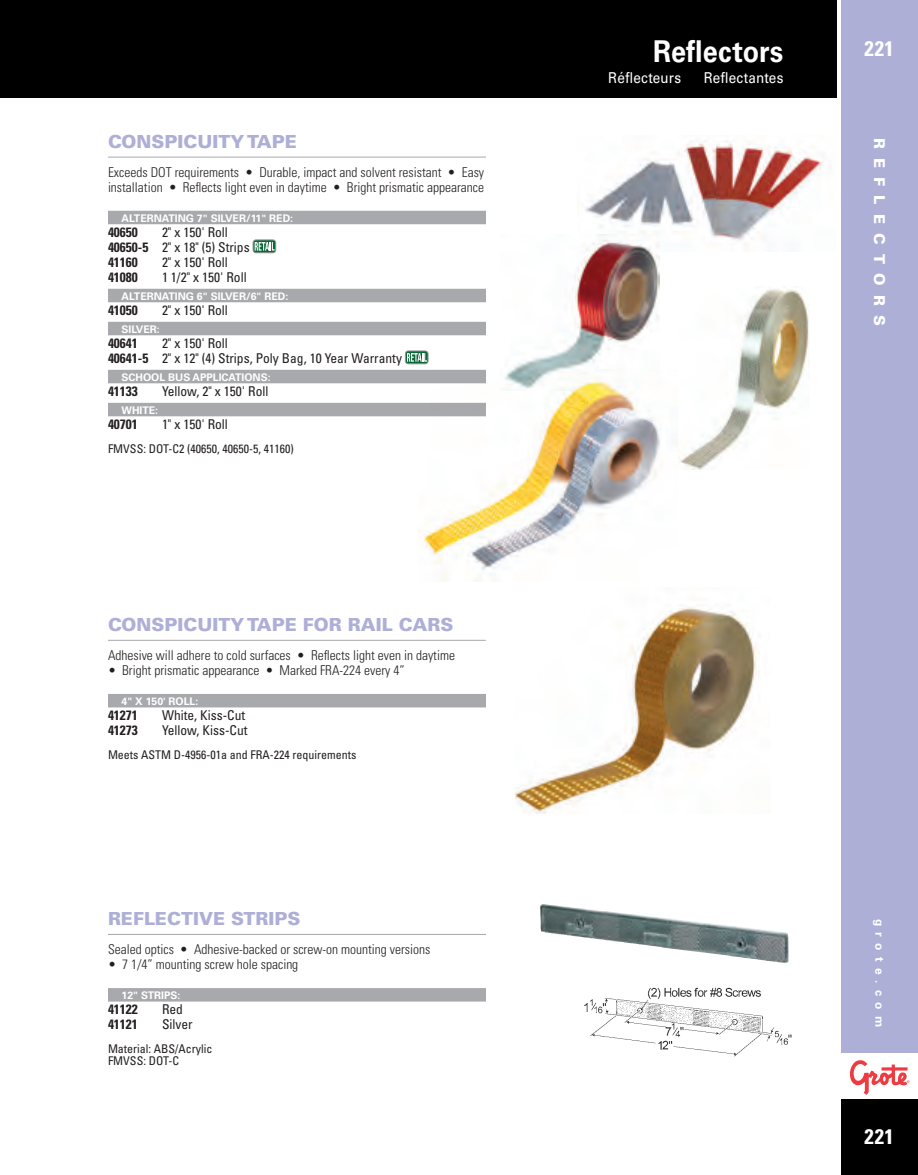
<style>
.page{position:relative;width:918px;height:1175px;background:#fff}
.page>*{position:absolute;margin:0;border:0;box-sizing:border-box;transform-origin:0 0}
.t1{font:700 30px "Univers LT Std";letter-spacing:.01em;color:#fff;scale:.9 1}
.t2{font:700 condensed 21px "Univers LT Std";letter-spacing:.03em;color:#fff}
.t3{font:900 18px "Univers LT Std";color:#adafd7}
.t4{font:15px "Univers LT Std";letter-spacing:.015em;color:#fff;scale:.9 1}
.t5{font:900 15px "Univers LT Std";letter-spacing:.615em;color:#fff}
.t6{font:300 condensed 13.5px/15px "Univers LT Std";color:#231f20}
.t7{font:condensed 13.5px/15px "Univers LT Std";color:#231f20}
.t8{font:700 condensed 13.5px "Univers LT Std";color:#231f20}
.t9{font:condensed 12px/12px "Univers LT Std";color:#231f20}
.t10{font:700 12px "Univers LT Std";letter-spacing:.52em;color:#fff}
.t11{font:700 10.5px "Univers LT Std";color:#fff}
.s1{font-weight:700}
</style>
<div class="page">
<div style="left:0;top:0;width:837px;height:98px;background:#000001"></div>
<div style="left:841px;top:0;width:77px;height:1174px;background:#adafd7"></div>
<div style="left:841px;top:1098px;width:77px;height:76px;background:#000001"></div>
<div style="left:839px;top:1053px;width:79px;height:45px;background:#fff"></div>
<svg style="left:850px;top:1060px;width:59px;height:34px"></svg>
<hr style="left:108px;top:157px;width:378px;height:1px;background:#a8a9ad">
<div style="left:108px;top:211px;width:378px;height:13px;background:#a8a9ad"></div>
<div style="left:108px;top:289px;width:378px;height:13px;background:#a8a9ad"></div>
<div style="left:108px;top:322px;width:378px;height:13px;background:#a8a9ad"></div>
<div style="left:108px;top:370px;width:378px;height:13px;background:#a8a9ad"></div>
<div style="left:108px;top:403px;width:378px;height:13px;background:#a8a9ad"></div>
<hr style="left:108px;top:640px;width:378px;height:1px;background:#a8a9ad">
<div style="left:108px;top:694px;width:378px;height:13px;background:#a8a9ad"></div>
<hr style="left:108px;top:934px;width:378px;height:1px;background:#a8a9ad">
<div style="left:108px;top:988px;width:378px;height:13px;background:#a8a9ad"></div>
<div style="left:253px;top:240px;width:23px;height:13px;background:#0c6638;border-radius:3px"></div>
<div style="left:253px;top:239px;width:23px;height:14px;border:1px solid #939598;border-radius:3px"></div>
<svg style="left:255px;top:242px;width:20px;height:9px"></svg>
<div style="left:405px;top:351px;width:23px;height:13px;background:#0c6638;border-radius:3px"></div>
<div style="left:405px;top:350px;width:23px;height:14px;border:1px solid #939598;border-radius:3px"></div>
<svg style="left:407px;top:353px;width:20px;height:9px"></svg>
<img style="left:585px;top:139px;width:239px;height:109px">
<img style="left:513px;top:234px;width:147px;height:135px">
<img style="left:419px;top:369px;width:241px;height:212px">
<img style="left:679px;top:286px;width:130px;height:183px">
<img style="left:515px;top:598px;width:244px;height:215px">
<img style="left:540px;top:904px;width:249px;height:58px">
<img style="left:584px;top:987px;width:208px;height:69px">
<h3 class="t3" style="left:108px;top:130px;width:190px">CONSPICUITY TAPE</h3>
<p class="t6" style="left:108px;top:164px;width:378px">Exceeds DOT requirements • Durable, impact and solvent resistant • Easy installation • Reflects light even in daytime • Bright prismatic appearance</p>
<p class="t11" style="left:122px;top:212px;width:173px">ALTERNATING 7" SILVER/11" RED:</p>
<p class="t8" style="left:108px;top:223px;width:31px">40650</p>
<p class="t7" style="left:108px;top:224px;width:143px;text-indent:54px">2" x 150' Roll<br><span class="s1">40650-5</span> 2" x 18" (5) Strips<br><span class="s1">41160</span></p>
<p class="t7" style="left:162px;top:254px;width:67px">2" x 150' Roll</p>
<p class="t8" style="left:108px;top:268px;width:31px">41080</p>
<p class="t7" style="left:162px;top:269px;width:86px">1 1/2" x 150' Roll</p>
<p class="t11" style="left:122px;top:290px;width:168px">ALTERNATING 6" SILVER/6" RED:</p>
<p class="t8" style="left:108px;top:301px;width:31px">41050</p>
<p class="t7" style="left:162px;top:302px;width:67px">2" x 150' Roll</p>
<p class="t11" style="left:122px;top:323px;width:40px">SILVER:</p>
<p class="t8" style="left:108px;top:334px;width:31px">40641</p>
<p class="t7" style="left:108px;top:335px;width:296px;text-indent:54px">2" x 150' Roll<br><span class="s1">40641-5</span> 2" x 12" (4) Strips, Poly Bag, 10 Year Warranty</p>
<p class="t11" style="left:122px;top:371px;width:151px">SCHOOL BUS APPLICATIONS:</p>
<p class="t8" style="left:108px;top:382px;width:31px">41133</p>
<p class="t7" style="left:162px;top:383px;width:108px">Yellow, 2" x 150' Roll</p>
<p class="t11" style="left:122px;top:404px;width:38px">WHITE:</p>
<p class="t8" style="left:108px;top:415px;width:31px">40701</p>
<p class="t7" style="left:162px;top:416px;width:67px">1" x 150' Roll</p>
<p class="t9" style="left:108px;top:442px;width:187px">FMVSS: DOT-C2 (40650, 40650-5, 41160)</p>
<h3 class="t3" style="left:108px;top:613px;width:347px">CONSPICUITY TAPE FOR RAIL CARS</h3>
<p class="t6" style="left:108px;top:647px;width:349px">Adhesive will adhere to cold surfaces • Reflects light even in daytime</p>
<p class="t6" style="left:108px;top:662px;width:298px">• Bright prismatic appearance • Marked FRA-224 every 4”</p>
<p class="t11" style="left:122px;top:695px;width:78px">4" X 150' ROLL:</p>
<p class="t8" style="left:108px;top:706px;width:31px">41271</p>
<p class="t7" style="left:162px;top:707px;width:85px">White, Kiss-Cut</p>
<p class="t8" style="left:108px;top:721px;width:31px">41273</p>
<p class="t7" style="left:162px;top:722px;width:87px">Yellow, Kiss-Cut</p>
<p class="t9" style="left:108px;top:748px;width:250px">Meets ASTM D-4956-01a and FRA-224 requirements</p>
<h3 class="t3" style="left:108px;top:907px;width:194px">REFLECTIVE STRIPS</h3>
<p class="t6" style="left:108px;top:941px;width:324px">Sealed optics • Adhesive-backed or screw-on mounting versions</p>
<p class="t6" style="left:108px;top:956px;width:192px">• 7 1/4” mounting screw hole spacing</p>
<p class="t11" style="left:122px;top:989px;width:61px">12" STRIPS:</p>
<p class="t8" style="left:108px;top:1000px;width:31px">41122</p>
<p class="t7" style="left:162px;top:1001px;width:23px">Red</p>
<p class="t8" style="left:108px;top:1015px;width:31px">41121</p>
<p class="t7" style="left:162px;top:1016px;width:32px">Silver</p>
<p class="t9" style="left:108px;top:1042px;width:106px">Material: ABS/Acrylic<br>FMVSS: DOT-C</p>
<h1 class="t1" style="left:653px;top:34px;width:146px">Reflectors</h1>
<h2 class="t2" style="left:865px;top:35px;width:31px">221</h2>
<p class="t4" style="left:608px;top:69px;width:82px">Réflecteurs</p>
<p class="t4" style="left:704px;top:69px;width:90px">Reflectantes</p>
<p class="t5" style="left:889px;top:138px;width:189px;rotate:90deg">REFLECTORS</p>
<p class="t10" style="left:887px;top:918px;width:110px;rotate:90deg">grote.com</p>
<h2 class="t2" style="left:865px;top:1123px;width:31px">221</h2>
</div>
